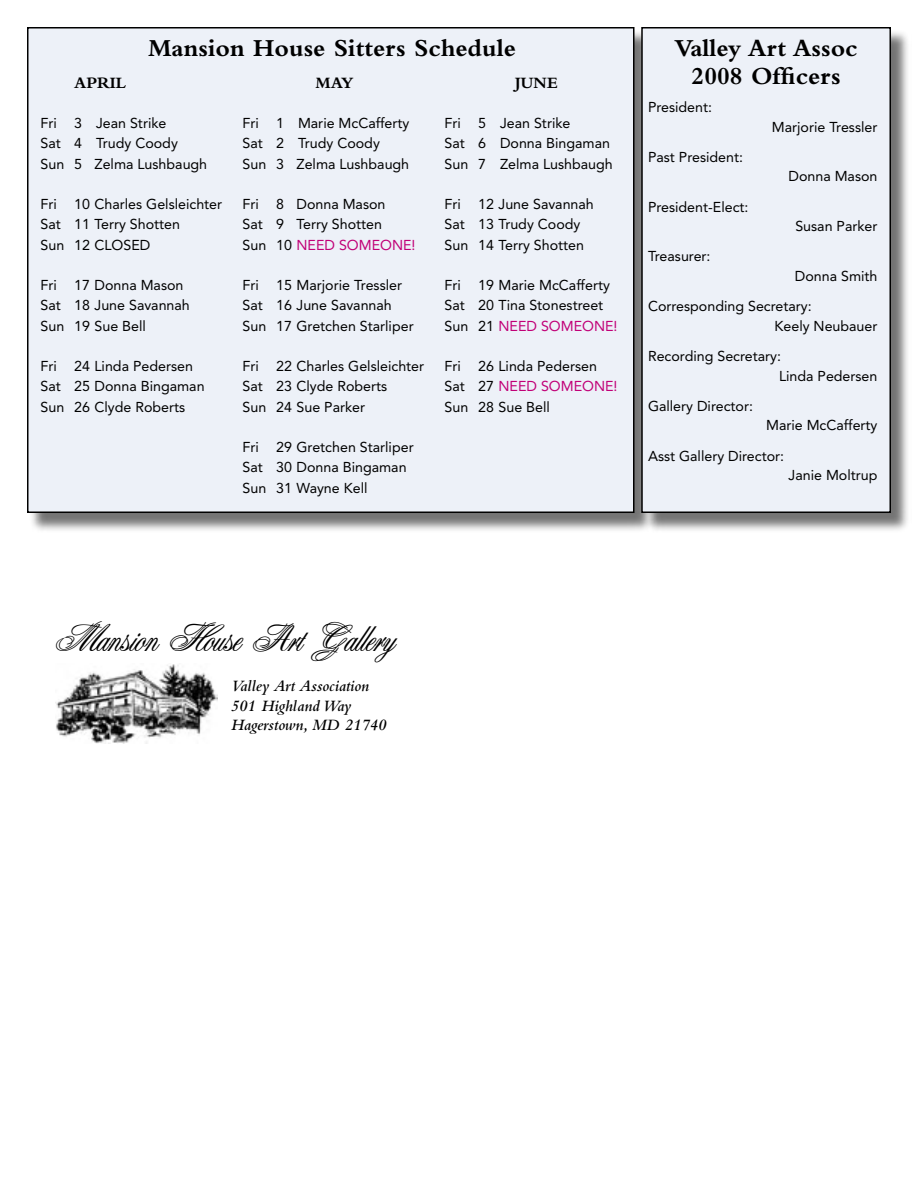
<style>
.page{position:relative;width:918px;height:1188px;background:#fff}
.page>*{position:absolute;margin:0;border:0;box-sizing:border-box;transform-origin:0 0}
.t1{font:40.5px "Aristocrat Let Plain";color:#000}
.t2{font:700 25.5px "Bembo";color:#000}
.t3{font:italic 600 16.5px "Bembo";color:#000}
.t4{font:700 16.5px "Bembo";color:#000}
.t5{font:14.25px/20.2px "Avenir";color:#000}
.t6{font:14.25px "Avenir";color:#c10077}
.s1{color:#000}
</style>
<div class="page">
<div style="left:28px;top:28px;width:627px;height:505px;background:#000;opacity:.55"></div>
<div style="left:28px;top:28px;width:606px;height:484px;background:#edf1f8"></div>
<div style="left:27px;top:27px;width:607px;height:486px;border:2px solid #000"></div>
<div style="left:642px;top:28px;width:269px;height:505px;background:#000;opacity:.55"></div>
<div style="left:642px;top:28px;width:248px;height:484px;background:#edf1f8"></div>
<div style="left:641px;top:27px;width:250px;height:486px;border:2px solid #000"></div>
<img style="left:56px;top:664px;width:161px;height:79px">
<p class="t2" style="left:148px;top:34px;width:369px">Mansion House Sitters Schedule</p>
<p class="t4" style="left:74px;top:73px;width:53px">APRIL</p>
<p class="t5" style="left:40px;top:113px;width:139px">Fri 3 Jean Strike<br>Sat 4 Trudy Coody</p>
<p class="t5" style="left:40px;top:154px;width:168px">Sun 5 Zelma Lushbaugh</p>
<p class="t5" style="left:40px;top:194px;width:183px">Fri 10 Charles Gelsleichter</p>
<p class="t5" style="left:40px;top:214px;width:141px">Sat 11 Terry Shotten</p>
<p class="t5" style="left:40px;top:235px;width:111px">Sun 12 CLOSED</p>
<p class="t5" style="left:40px;top:275px;width:145px">Fri 17 Donna Mason</p>
<p class="t5" style="left:40px;top:295px;width:151px">Sat 18 June Savannah</p>
<p class="t5" style="left:40px;top:316px;width:107px">Sun 19 Sue Bell</p>
<p class="t5" style="left:40px;top:356px;width:154px">Fri 24 Linda Pedersen</p>
<p class="t5" style="left:40px;top:376px;width:166px">Sat 25 Donna Bingaman</p>
<p class="t5" style="left:40px;top:397px;width:146px">Sun 26 Clyde Roberts</p>
<p class="t4" style="left:315px;top:73px;width:40px">MAY</p>
<p class="t5" style="left:243px;top:113px;width:168px">Fri 1 Marie McCafferty<br>Sat 2 Trudy Coody</p>
<p class="t5" style="left:243px;top:154px;width:168px">Sun 3 Zelma Lushbaugh</p>
<p class="t5" style="left:243px;top:194px;width:145px">Fri 8 Donna Mason</p>
<p class="t5" style="left:243px;top:214px;width:141px">Sat 9 Terry Shotten</p>
<p class="t6" style="left:243px;top:236px;width:175px"><span class="s1">Sun 10</span> NEED SOMEONE!</p>
<p class="t5" style="left:243px;top:275px;width:161px">Fri 15 Marjorie Tressler</p>
<p class="t5" style="left:243px;top:295px;width:151px">Sat 16 June Savannah</p>
<p class="t5" style="left:243px;top:316px;width:173px">Sun 17 Gretchen Starliper</p>
<p class="t5" style="left:243px;top:356px;width:183px">Fri 22 Charles Gelsleichter</p>
<p class="t5" style="left:243px;top:376px;width:146px">Sat 23 Clyde Roberts</p>
<p class="t5" style="left:243px;top:397px;width:124px">Sun 24 Sue Parker</p>
<p class="t5" style="left:243px;top:437px;width:173px">Fri 29 Gretchen Starliper</p>
<p class="t5" style="left:243px;top:457px;width:166px">Sat 30 Donna Bingaman</p>
<p class="t5" style="left:243px;top:478px;width:127px">Sun 31 Wayne Kell</p>
<p class="t4" style="left:515px;top:73px;width:44px">JUNE</p>
<p class="t5" style="left:444px;top:113px;width:127px">Fri 5 Jean Strike</p>
<p class="t5" style="left:444px;top:133px;width:167px">Sat 6 Donna Bingaman</p>
<p class="t5" style="left:444px;top:154px;width:170px">Sun 7 Zelma Lushbaugh</p>
<p class="t5" style="left:444px;top:194px;width:151px">Fri 12 June Savannah</p>
<p class="t5" style="left:444px;top:214px;width:137px">Sat 13 Trudy Coody</p>
<p class="t5" style="left:444px;top:235px;width:141px">Sun 14 Terry Shotten</p>
<p class="t5" style="left:444px;top:275px;width:167px">Fri 19 Marie McCafferty</p>
<p class="t5" style="left:444px;top:295px;width:160px">Sat 20 Tina Stonestreet</p>
<p class="t6" style="left:444px;top:317px;width:175px"><span class="s1">Sun 21</span> NEED SOMEONE!</p>
<p class="t5" style="left:444px;top:356px;width:154px">Fri 26 Linda Pedersen</p>
<p class="t6" style="left:444px;top:378px;width:175px"><span class="s1">Sat 27</span> NEED SOMEONE!</p>
<p class="t5" style="left:444px;top:397px;width:107px">Sun 28 Sue Bell</p>
<p class="t2" style="left:674px;top:34px;width:185px">Valley Art Assoc</p>
<p class="t2" style="left:692px;top:62px;width:150px">2008 Officers</p>
<p class="t5" style="left:648px;top:97px;width:66px">President:</p>
<p class="t5" style="left:648px;top:147px;width:97px">Past President:</p>
<p class="t5" style="left:648px;top:197px;width:102px">President-Elect:</p>
<p class="t5" style="left:648px;top:246px;width:64px">Treasurer:</p>
<p class="t5" style="left:772px;top:117px;width:107px">Marjorie Tressler</p>
<p class="t5" style="left:788px;top:166px;width:91px">Donna Mason</p>
<p class="t5" style="left:795px;top:216px;width:84px">Susan Parker</p>
<p class="t5" style="left:795px;top:266px;width:84px">Donna Smith</p>
<p class="t5" style="left:775px;top:297px;width:104px;line-height:19.5px;text-indent:-127px">Corresponding Secretary:<br>Keely Neubauer</p>
<p class="t5" style="left:779px;top:346px;width:100px;line-height:19.5px;text-indent:-131px">Recording Secretary:<br>Linda Pedersen</p>
<p class="t5" style="left:648px;top:396px;width:107px">Gallery Director:</p>
<p class="t5" style="left:766px;top:415px;width:113px">Marie McCafferty</p>
<p class="t5" style="left:648px;top:446px;width:138px">Asst Gallery Director:</p>
<p class="t5" style="left:789px;top:465px;width:90px">Janie Moltrup</p>
<p class="t1" style="left:54px;top:618px;width:343px">Mansion House Art Gallery</p>
<p class="t3" style="left:231px;top:677px;width:140px">Valley Art Association</p>
<p class="t3" style="left:231px;top:696px;width:122px">501 Highland Way</p>
<p class="t3" style="left:231px;top:716px;width:157px">Hagerstown, MD 21740</p>
</div>
